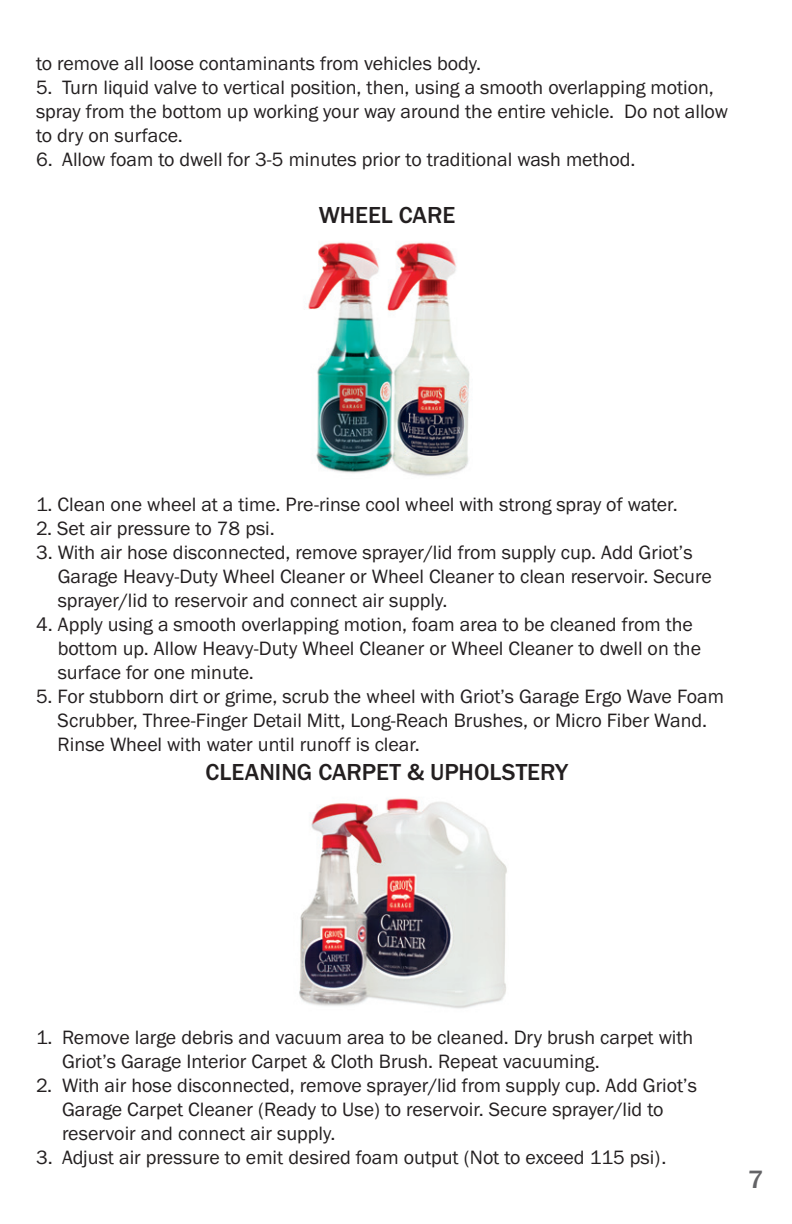
<style>
.page{position:relative;width:792px;height:1224px;background:#fff}
.page>*{position:absolute;margin:0;border:0;box-sizing:border-box;transform-origin:0 0}
.t1{font:500 26px "Franklin Gothic URW";color:#636366}
.t2{font:500 24px "Franklin Gothic URW";color:#231f20}
.t3{font:20px/24px "Franklin Gothic URW Boo";color:#231f20}
</style>
<div class="page">
<img style="left:299px;top:798px;width:208px;height:211px">
<img style="left:305px;top:242px;width:165px;height:234px">
<p class="t3" style="left:36px;top:51px;width:447px">to remove all loose contaminants from vehicles body.</p>
<p class="t3" style="left:36px;top:75px;width:693px">5. Turn liquid valve to vertical position, then, using a smooth overlapping motion, spray from the bottom up working your way around the entire vehicle. Do not allow to dry on surface.</p>
<p class="t3" style="left:36px;top:147px;width:601px">6. Allow foam to dwell for 3-5 minutes prior to traditional wash method.</p>
<p class="t2" style="left:319px;top:200px;width:138px">WHEEL CARE</p>
<p class="t3" style="left:36px;top:492px;width:643px">1. Clean one wheel at a time. Pre-rinse cool wheel with strong spray of water.</p>
<p class="t3" style="left:36px;top:516px;width:240px">2. Set air pressure to 78 psi.</p>
<p class="t3" style="left:58px;top:540px;width:656px;text-indent:-22px">3. With air hose disconnected, remove sprayer/lid from supply cup. Add Griot’s<br>Garage Heavy-Duty Wheel Cleaner or Wheel Cleaner to clean reservoir. Secure sprayer/lid to reservoir and connect air supply.</p>
<p class="t3" style="left:58px;top:612px;width:645px;text-indent:-22px">4. Apply using a smooth overlapping motion, foam area to be cleaned from the bottom up. Allow Heavy-Duty Wheel Cleaner or Wheel Cleaner to dwell on the surface for one minute.</p>
<p class="t3" style="left:58px;top:684px;width:668px;text-indent:-22px">5. For stubborn dirt or grime, scrub the wheel with Griot’s Garage Ergo Wave Foam<br>Scrubber, Three-Finger Detail Mitt, Long-Reach Brushes, or Micro Fiber Wand.<br>Rinse Wheel with water until runoff is clear.</p>
<p class="t2" style="left:206px;top:757px;width:364px">CLEANING CARPET &amp; UPHOLSTERY</p>
<p class="t3" style="left:62px;top:1025px;width:633px;text-indent:-26px">1. Remove large debris and vacuum area to be cleaned. Dry brush carpet with<br>Griot’s Garage Interior Carpet &amp; Cloth Brush. Repeat vacuuming.</p>
<p class="t3" style="left:62px;top:1073px;width:636px;text-indent:-26px">2. With air hose disconnected, remove sprayer/lid from supply cup. Add Griot’s<br>Garage Carpet Cleaner (Ready to Use) to reservoir. Secure sprayer/lid to reservoir and connect air supply.</p>
<p class="t3" style="left:36px;top:1145px;width:632px">3. Adjust air pressure to emit desired foam output (Not to exceed 115 psi).</p>
<h1 class="t1" style="left:748px;top:1163px;width:17px">7</h1>
</div>
